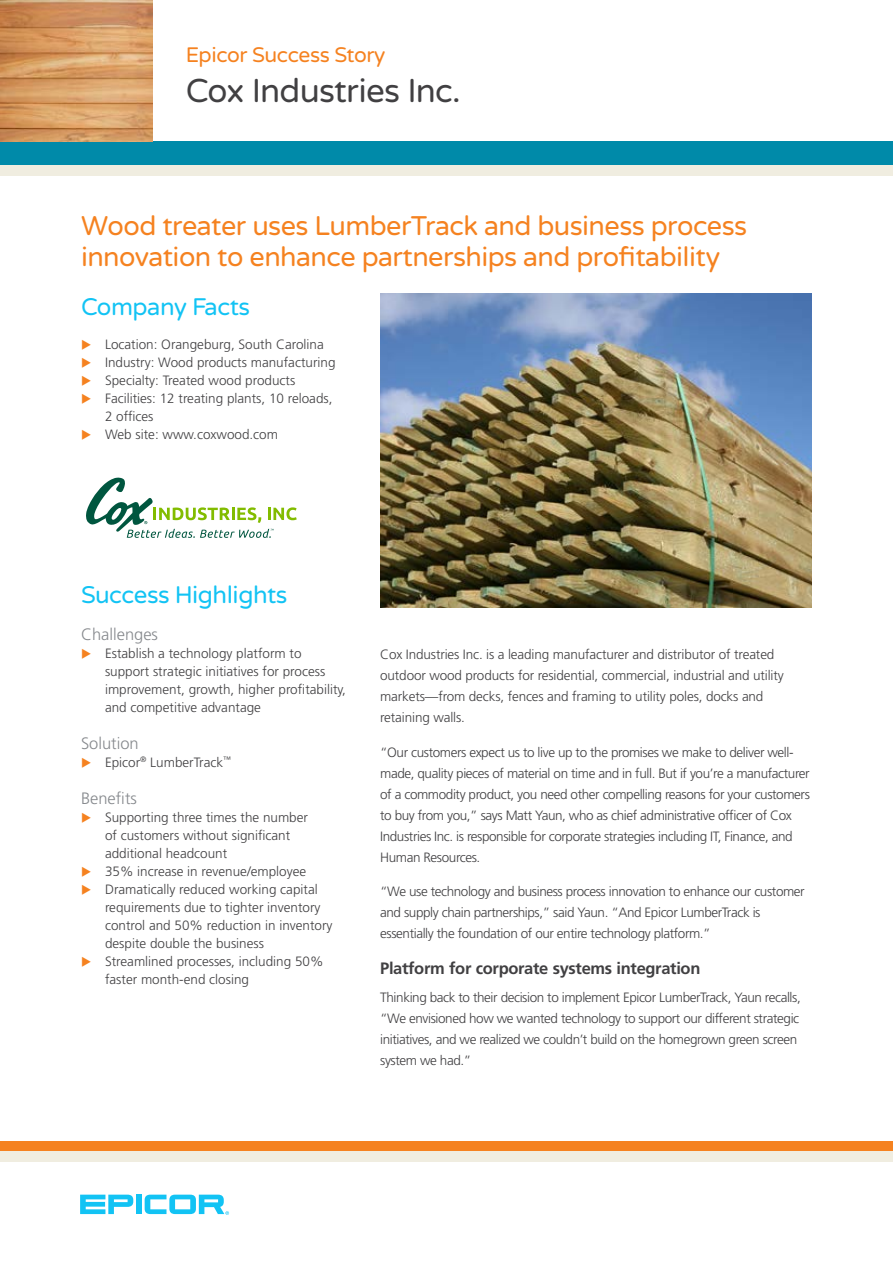
<style>
.page{position:relative;width:893px;height:1263px;background:#fff}
.page>*{position:absolute;margin:0;border:0;box-sizing:border-box;transform-origin:0 0}
.Company_Name{font:33px "Varela Round";letter-spacing:-.02em;color:#414042}
.Intro_Statement{font:27px/31.5px "Varela Round";letter-spacing:-.02em;color:#f58220}
.Body_Heading{font:24px "Varela Round";letter-spacing:-.02em;color:#12c3f4}
.Epicor_Success_Story{font:21px "Varela Round";letter-spacing:-.02em;color:#f58220}
.Body_Subtitle{font:700 16.5px "Frutiger LT Std";letter-spacing:-.02em;color:#414042}
.Bulleted_List_Titles{font:300 16.5px "Frutiger LT Std";color:#86898d}
.Body_Copy{font:300 13.5px/18px "Frutiger LT Std";letter-spacing:-.01em;color:#414042}
.Body_Copy-2{font:300 13.5px/21px "Frutiger LT Std";letter-spacing:-.03em;color:#414042}
</style>
<div class="page">
<div style="left:0;top:1141px;width:893px;height:10px;background:#f58220"></div>
<div style="left:0;top:1151px;width:893px;height:10px;background:#f0ede0"></div>
<div style="left:136px;top:1194px;width:6px;height:20px;background:#12c3f4"></div>
<svg style="left:80px;top:1194px;width:53px;height:20px"></svg>
<svg style="left:145px;top:1194px;width:84px;height:21px"></svg>
<div style="left:0;top:141px;width:893px;height:24px;background:#008aa9"></div>
<div style="left:0;top:165px;width:893px;height:11px;background:#f0ede0"></div>
<img style="left:0;top:0;width:153px;height:141px">
<svg style="left:86px;top:478px;width:211px;height:60px"></svg>
<img style="left:380px;top:293px;width:432px;height:315px">
<p class="Epicor_Success_Story" style="left:186px;top:43px;width:201px">Epicor Success Story</p>
<p class="Company_Name" style="left:186px;top:72px;width:277px">Cox Industries Inc.</p>
<p class="Intro_Statement" style="left:81px;top:211px;width:668px">Wood treater uses LumberTrack and business process innovation to enhance partnerships and profitability</p>
<p class="Body_Heading" style="left:81px;top:293px;width:170px">Company Facts</p>
<p class="Body_Copy" style="left:105px;top:336px;width:220px">Location: Orangeburg, South Carolina</p>
<p class="Body_Copy" style="left:105px;top:354px;width:232px">Industry: Wood products manufacturing</p>
<p class="Body_Copy" style="left:105px;top:372px;width:192px">Specialty: Treated wood products</p>
<p class="Body_Copy" style="left:105px;top:390px;width:229px">Facilities: 12 treating plants, 10 reloads,<br>2 offices</p>
<p class="Body_Copy" style="left:105px;top:426px;width:175px">Web site: www.coxwood.com</p>
<p class="Body_Heading" style="left:81px;top:581px;width:208px">Success Highlights</p>
<p class="Bulleted_List_Titles" style="left:81px;top:625px;width:79px">Challenges</p>
<p class="Body_Copy" style="left:105px;top:645px;width:243px">Establish a technology platform to support strategic initiatives for process improvement, growth, higher profitability, and competitive advantage</p>
<p class="Bulleted_List_Titles" style="left:81px;top:734px;width:59px">Solution</p>
<p class="Body_Copy" style="left:105px;top:753px;width:128px">Epicor<sup>®</sup> LumberTrack<sup>™</sup></p>
<p class="Bulleted_List_Titles" style="left:81px;top:789px;width:57px">Benefits</p>
<p class="Body_Copy" style="left:105px;top:808px;width:205px">Supporting three times the number of customers without significant additional headcount</p>
<p class="Body_Copy" style="left:105px;top:862px;width:203px">35% increase in revenue/employee</p>
<p class="Body_Copy" style="left:105px;top:880px;width:229px">Dramatically reduced working capital requirements due to tighter inventory control and 50% reduction in inventory despite double the business</p>
<p class="Body_Copy" style="left:105px;top:952px;width:220px">Streamlined processes, including 50% faster month-end closing</p>
<p class="Body_Copy" style="left:380px;top:644px;width:405px;line-height:21px">Cox Industries Inc. is a leading manufacturer and distributor of treated outdoor wood products for residential, commercial, industrial and utility markets—from decks, fences and framing to utility poles, docks and retaining walls.</p>
<p class="Body_Copy-2" style="left:380px;top:742px;width:431px">“Our customers expect us to live up to the promises we make to deliver well&shy;made, quality pieces of material on time and in full. But if you’re a manufacturer of a commodity product, you need other compelling reasons for your customers to buy from you,” says Matt Yaun, who as chief administrative officer of Cox Industries Inc. is responsible for corporate strategies including IT, Finance, and Human Resources.</p>
<p class="Body_Copy-2" style="left:380px;top:881px;width:426px">“We use technology and business process innovation to enhance our customer and supply chain partnerships,” said Yaun. “And Epicor LumberTrack is essentially the foundation of our entire technology platform.”</p>
<p class="Body_Subtitle" style="left:380px;top:959px;width:322px">Platform for corporate systems integration</p>
<p class="Body_Copy-2" style="left:380px;top:987px;width:422px">Thinking back to their decision to implement Epicor LumberTrack, Yaun recalls, “We envisioned how we wanted technology to support our different strategic initiatives, and we realized we couldn’t build on the homegrown green screen system we had.”</p>
</div>
